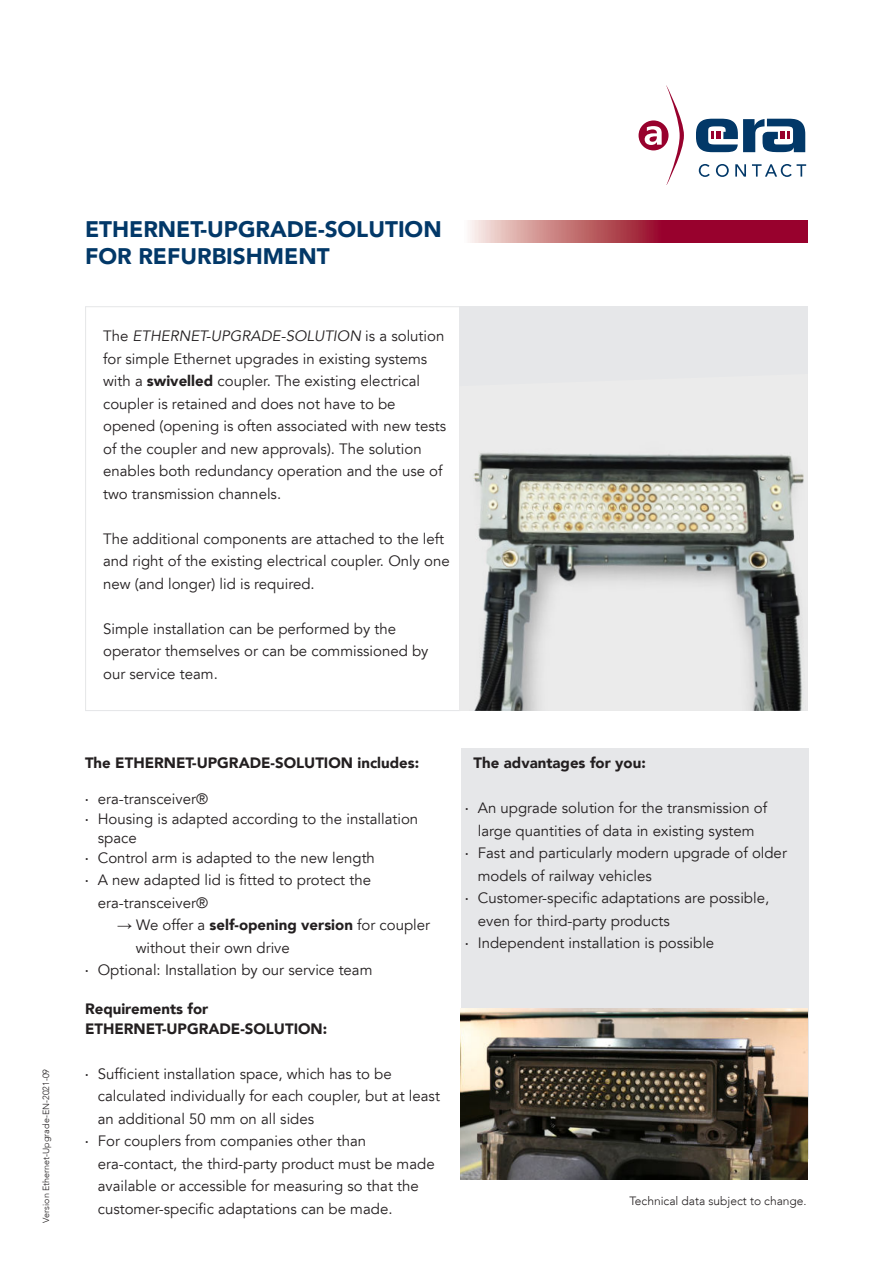
<style>
.page{position:relative;width:893px;height:1263px;background:#fff}
.page>*{position:absolute;margin:0;border:0;box-sizing:border-box;transform-origin:0 0}
.t1{font:900 22.5px/27px "Avenir LT";color:#023868}
.t2{font:15px/22.5px "Avenir LT";color:#231f20}
.t3{font:900 15px/19.5px "Avenir LT";color:#231f20}
.t4{font:300 12px "Avenir LT";color:#231f20}
.t5{font:300 9px "Avenir LT";color:#231f20}
.s1{font-style:italic}
.s2{font-weight:900}
.s3{font-family:"Minion Pro"}
.s4{font-family:"Arial";font-weight:400}
.s5{font-weight:400}
</style>
<div class="page">
<svg style="left:699px;top:164px;width:11px;height:13px"></svg>
<svg style="left:716px;top:164px;width:13px;height:13px"></svg>
<svg style="left:735px;top:164px;width:11px;height:13px"></svg>
<svg style="left:752px;top:164px;width:54px;height:13px"></svg>
<svg style="left:696px;top:119px;width:109px;height:33px"></svg>
<svg style="left:639px;top:85px;width:45px;height:99px"></svg>
<div style="left:459px;top:306px;width:349px;height:405px;background:#e6e7e9"></div>
<img style="left:473px;top:453px;width:331px;height:258px">
<div style="left:461px;top:748px;width:348px;height:411px;background:#e6e7e9"></div>
<img style="left:461px;top:1008px;width:347px;height:171px">
<svg style="left:470px;top:220px;width:338px;height:22px;background:#b2455b"></svg>
<p class="t5" style="left:43px;top:1222px;width:155px;rotate:-90deg">Version Ethernet-Upgrade-EN-2021-09</p>
<h1 class="t1" style="left:85px;top:216px;width:358px">ETHERNET-UPGRADE-SOLUTION<br>FOR REFURBISHMENT</h1>
<p class="t2" style="left:103px;top:326px;width:345px">The <span class="s1">ETHERNET-UPGRADE-SOLUTION</span> is a solution for simple Ethernet upgrades in existing systems with a <span class="s2">swivelled</span> coupler. The existing electrical coupler is retained and does not have to be opened (opening is often associated with new tests of the coupler and new approvals). The solution enables both redundancy operation and the use of two transmission channels.</p>
<p class="t2" style="left:103px;top:529px;width:348px">The additional components are attached to the left and right of the existing electrical coupler. Only one new (and longer) lid is required.</p>
<p class="t2" style="left:103px;top:619px;width:327px">Simple installation can be performed by the operator themselves or can be commissioned by our service team.</p>
<p class="t3" style="left:85px;top:753px;width:336px">The ETHERNET-UPGRADE-SOLUTION includes:</p>
<p class="t2" style="left:85px;top:789px;width:125px"><span class="s3">·</span> era-transceiver®</p>
<p class="t2" style="left:85px;top:809px;width:335px"><span class="s3">·</span> Housing is adapted according to the installation</p>
<p class="t2" style="left:98px;top:828px;width:40px">space</p>
<p class="t2" style="left:85px;top:848px;width:291px"><span class="s3">·</span> Control arm is adapted to the new length</p>
<p class="t2" style="left:98px;top:870px;width:275px;text-indent:-13px"><span class="s3">·</span> A new adapted lid is fitted to protect the era-transceiver®</p>
<p class="t3" style="left:117px;top:915px;width:315px"><span class="s4">→</span> <span class="s5">We offer a</span> self-opening version <span class="s5">for coupler</span></p>
<p class="t2" style="left:136px;top:938px;width:156px">without their own drive</p>
<p class="t2" style="left:85px;top:960px;width:289px"><span class="s3">·</span> Optional: Installation by our service team</p>
<p class="t3" style="left:85px;top:999px;width:244px">Requirements for<br>ETHERNET-UPGRADE-SOLUTION:</p>
<p class="t2" style="left:85px;top:1063px;width:308px"><span class="s3">·</span> Sufficient installation space, which has to be</p>
<p class="t2" style="left:98px;top:1086px;width:344px">calculated individually for each coupler, but at least</p>
<p class="t2" style="left:98px;top:1109px;width:218px">an additional 50 mm on all sides</p>
<p class="t2" style="left:85px;top:1131px;width:283px"><span class="s3">·</span> For couplers from companies other than</p>
<p class="t2" style="left:98px;top:1154px;width:338px">era-contact, the third-party product must be made</p>
<p class="t2" style="left:98px;top:1176px;width:323px">available or accessible for measuring so that the</p>
<p class="t2" style="left:98px;top:1198px;width:296px">customer-specific adaptations can be made.</p>
<p class="t3" style="left:474px;top:753px;width:174px">The advantages for you:</p>
<p class="t2" style="left:465px;top:798px;width:304px"><span class="s3">·</span> An upgrade solution for the transmission of</p>
<p class="t2" style="left:478px;top:821px;width:278px">large quantities of data in existing system</p>
<p class="t2" style="left:465px;top:843px;width:323px"><span class="s3">·</span> Fast and particularly modern upgrade of older</p>
<p class="t2" style="left:478px;top:866px;width:175px">models of railway vehicles</p>
<p class="t2" style="left:465px;top:887px;width:306px"><span class="s3">·</span> Customer-specific adaptations are possible,</p>
<p class="t2" style="left:478px;top:911px;width:193px">even for third-party products</p>
<p class="t2" style="left:465px;top:933px;width:251px"><span class="s3">·</span> Independent installation is possible</p>
<p class="t4" style="left:629px;top:1196px;width:179px">Technical data subject to change.</p>
</div>
